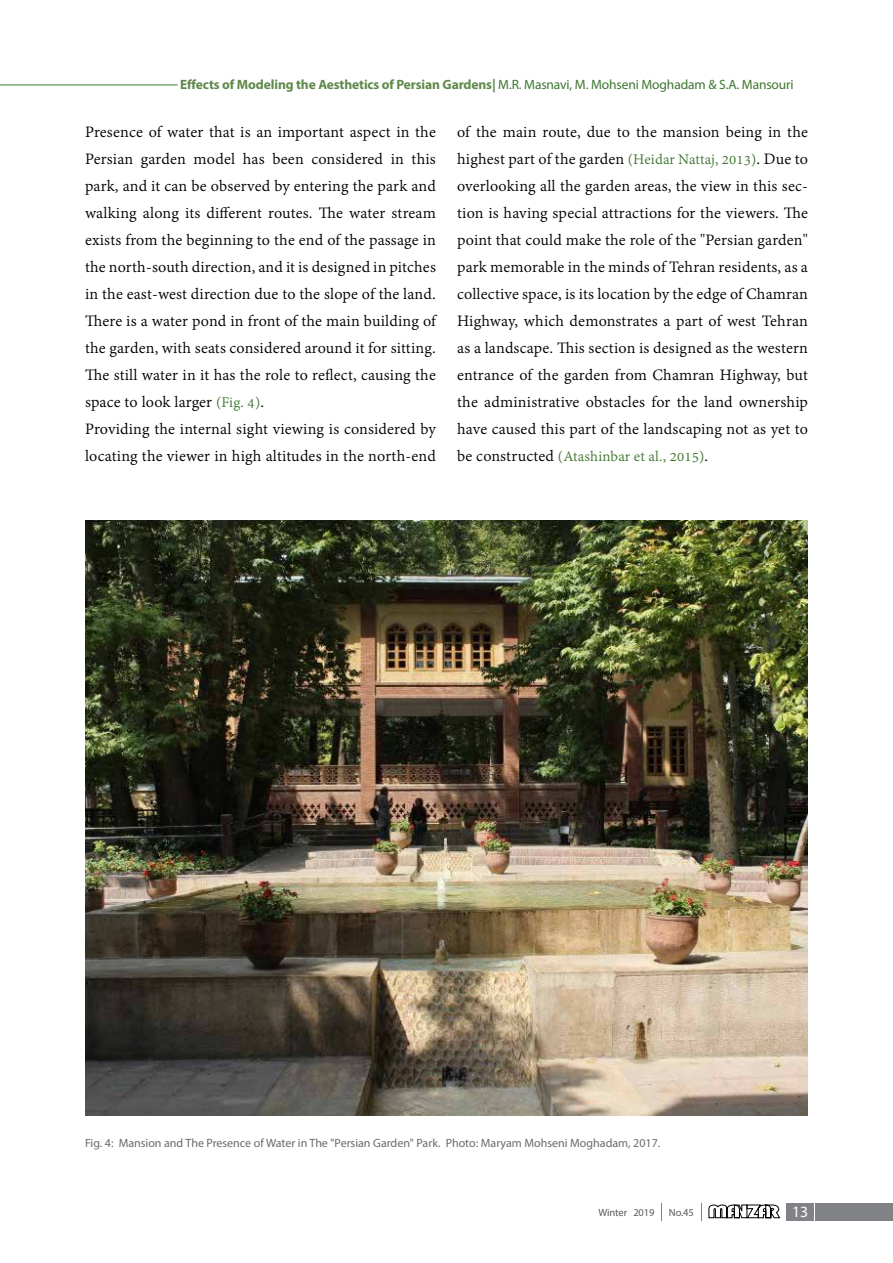
<style>
.page{position:relative;width:893px;height:1263px;background:#fff}
.page>*{position:absolute;margin:0;border:0;box-sizing:border-box;transform-origin:0 0}
.t1{font:17.25px/27px "Adobe Devanagari";letter-spacing:.01em;color:#000}
.t2{font:15.9px "Adobe Devanagari";letter-spacing:.01em;color:#3e7630}
.t3{font:15.75px "Myriad Pro";color:#fff}
.t4{font:700 13.5px "Myriad Pro";letter-spacing:-.01em;color:#60894b}
.t5{font:12px "Myriad Pro";color:#696a6d}
.t6{font:10.5px "Myriad Pro";letter-spacing:-.01em;color:#58595b}
.s1{font-weight:400;color:#3e7630}
.s2{font-size:15.9px;color:#3e7630}
.s3{font-size:17.25px;color:#000}
</style>
<div class="page">
<div style="left:786px;top:1202px;width:28px;height:18px;background:#808285"></div>
<div style="left:815px;top:1202px;width:78px;height:18px;background:#808285"></div>
<svg style="left:701px;top:1203px;width:1px;height:17px"></svg>
<svg style="left:661px;top:1203px;width:1px;height:17px"></svg>
<svg style="left:708px;top:1204px;width:72px;height:14px"></svg>
<img style="left:85px;top:521px;width:723px;height:594px">
<hr style="left:0;top:85px;width:178px;height:1px;background:#3e7630">
<p class="t4" style="left:180px;top:75px;width:615px">Effects of Modeling the Aesthetics of Persian Gardens| <span class="s1">M.R. Masnavi, M. Mohseni Moghadam &amp; S.A. Mansouri</span></p>
<p class="t1" style="left:85px;top:120px;width:352px">Presence of water that is an important aspect in the Persian garden model has been considered in this park, and it can be observed by entering the park and walking along its different routes. The water stream exists from the beginning to the end of the passage in the north-south direction, and it is designed in pitches in the east-west direction due to the slope of the land.<br>There is a water pond in front of the main building of the garden, with seats considered around it for sitting.<br>The still water in it has the role to reflect, causing the space to look larger <span class="s2">(Fig. 4)</span>.<br>Providing the internal sight viewing is considered by locating the viewer in high altitudes in the north-end</p>
<p class="t1" style="left:457px;top:120px;width:352px;text-align:justify">of the main route, due to the mansion being in the highest part of the garden <span class="s2">(Heidar Nattaj, 2013)</span>. Due to overlooking all the garden areas, the view in this sec&shy;tion is having special attractions for the viewers. The point that could make the role of the "Persian garden" park memorable in the minds of Tehran residents, as a collective space, is its location by the edge of Chamran Highway, which demonstrates a part of west Tehran as a landscape. This section is designed as the western entrance of the garden from Chamran Highway, but the administrative obstacles for the land ownership have caused this part of the landscaping not as yet to</p>
<p class="t2" style="left:457px;top:447px;width:253px"><span class="s3">be constructed</span> (Atashinbar et al., 2015)<span class="s3">.</span></p>
<p class="t5" style="left:85px;top:1135px;width:577px">Fig. 4: Mansion and The Presence of Water in The "Persian Garden" Park. Photo: Maryam Mohseni Moghadam, 2017.</p>
<p class="t6" style="left:599px;top:1206px;width:58px">Winter 2019</p>
<p class="t6" style="left:669px;top:1206px;width:26px">No.45</p>
<p class="t3" style="left:792px;top:1202px;width:18px">13</p>
</div>
